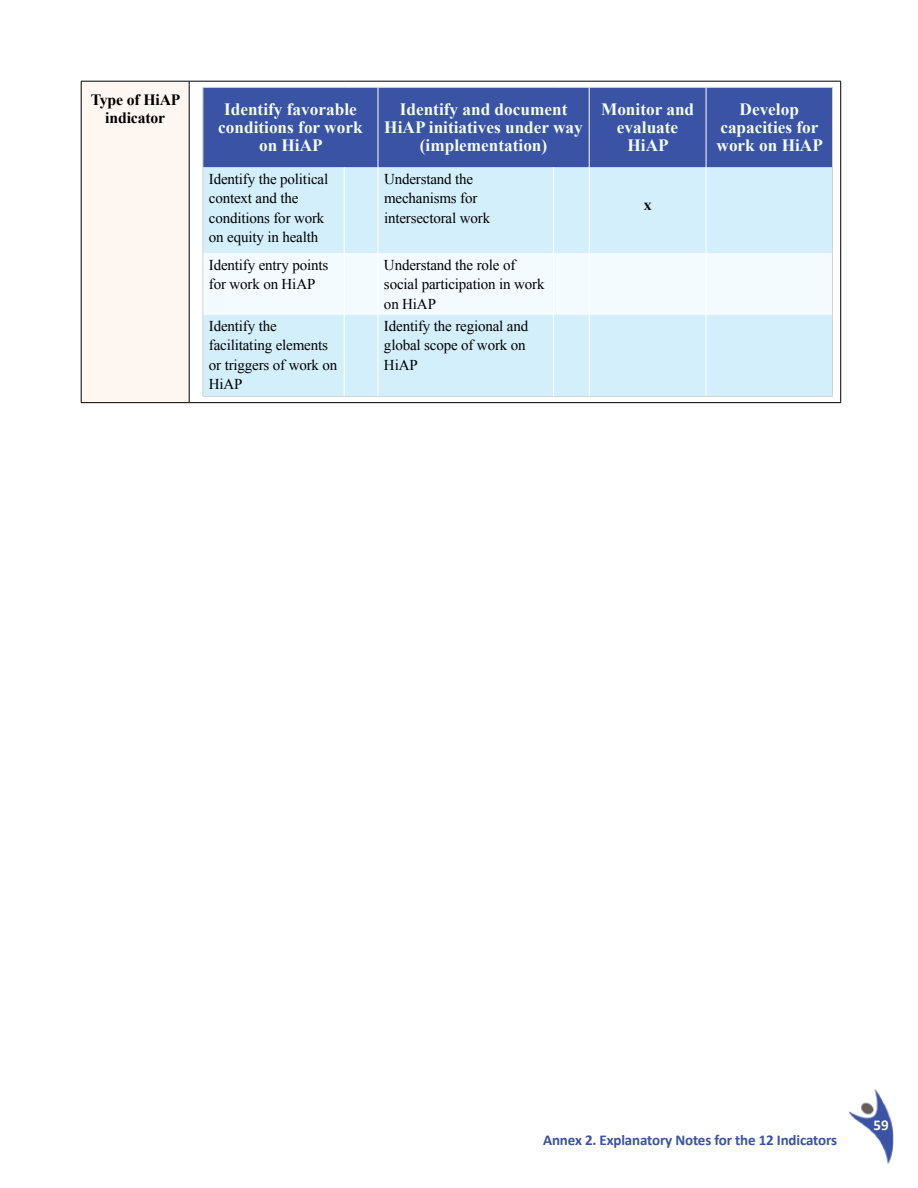
<style>
.page{position:relative;width:918px;height:1188px;background:#fff}
.page>*{position:absolute;margin:0;border:0;box-sizing:border-box;transform-origin:0 0}
.t1{font:700 17.25px/18px "Times New Roman";color:#f4fbfe;text-align:center}
.t2{font:700 15.75px/18px "Times New Roman";letter-spacing:-.01em;color:#000;text-align:center}
.t3{font:15px/19.5px "Times New Roman";letter-spacing:-.01em;color:#000}
.t4{font:700 15px "Calibri";letter-spacing:-.01em;color:#3a53a4}
.t5{font:700 15px "Calibri";color:#fff}
.t6{font:700 15px "Times New Roman";color:#000}
</style>
<div class="page">
<img style="left:849px;top:1089px;width:45px;height:75px">
<div style="left:81px;top:81px;width:108px;height:322px;background:#fef7f1"></div>
<hr style="left:81px;top:81px;width:108px;height:1px;background:#000">
<hr style="left:81px;top:81px;width:1px;height:321px;background:#000">
<hr style="left:189px;top:81px;width:652px;height:1px;background:#000">
<hr style="left:189px;top:81px;width:1px;height:321px;background:#000">
<hr style="left:840px;top:81px;width:1px;height:321px;background:#000">
<hr style="left:81px;top:402px;width:108px;height:1px;background:#000">
<hr style="left:189px;top:402px;width:652px;height:1px;background:#000">
<div style="left:204px;top:88px;width:628px;height:79px;background:#3a53a4"></div>
<div style="left:204px;top:167px;width:628px;height:229px;background:#d4effc"></div>
<div style="left:204px;top:253px;width:628px;height:62px;background:#f4fbfe"></div>
<hr style="left:203px;top:87px;width:141px;height:1px;background:#d1d3d4">
<hr style="left:203px;top:88px;width:1px;height:79px;background:#d1d3d4">
<hr style="left:344px;top:87px;width:34px;height:1px;background:#d1d3d4">
<hr style="left:378px;top:87px;width:176px;height:1px;background:#d1d3d4">
<hr style="left:554px;top:87px;width:35px;height:1px;background:#d1d3d4">
<hr style="left:589px;top:87px;width:117px;height:1px;background:#d1d3d4">
<hr style="left:706px;top:87px;width:127px;height:1px;background:#d1d3d4">
<hr style="left:203px;top:167px;width:1px;height:86px;background:#d1d3d4">
<hr style="left:203px;top:253px;width:1px;height:62px;background:#d1d3d4">
<hr style="left:203px;top:315px;width:1px;height:81px;background:#d1d3d4">
<hr style="left:203px;top:396px;width:141px;height:1px;background:#d1d3d4">
<hr style="left:344px;top:396px;width:34px;height:1px;background:#d1d3d4">
<hr style="left:378px;top:396px;width:176px;height:1px;background:#d1d3d4">
<hr style="left:554px;top:396px;width:35px;height:1px;background:#d1d3d4">
<hr style="left:589px;top:396px;width:117px;height:1px;background:#d1d3d4">
<hr style="left:706px;top:396px;width:127px;height:1px;background:#d1d3d4">
<hr style="left:832px;top:88px;width:1px;height:79px;background:#d1d3d4">
<hr style="left:832px;top:167px;width:1px;height:86px;background:#d1d3d4">
<hr style="left:832px;top:253px;width:1px;height:62px;background:#d1d3d4">
<hr style="left:832px;top:315px;width:1px;height:81px;background:#d1d3d4">
<hr style="left:378px;top:88px;width:1px;height:79px;background:#fff">
<hr style="left:589px;top:88px;width:1px;height:79px;background:#fff">
<hr style="left:706px;top:88px;width:1px;height:79px;background:#fff">
<hr style="left:344px;top:167px;width:1px;height:86px;background:#fff">
<hr style="left:378px;top:167px;width:1px;height:86px;background:#fff">
<hr style="left:553px;top:167px;width:1px;height:86px;background:#fff">
<hr style="left:589px;top:167px;width:1px;height:86px;background:#fff">
<hr style="left:706px;top:167px;width:1px;height:86px;background:#fff">
<hr style="left:344px;top:253px;width:1px;height:62px;background:#fff">
<hr style="left:378px;top:253px;width:1px;height:62px;background:#fff">
<hr style="left:553px;top:253px;width:1px;height:62px;background:#fff">
<hr style="left:589px;top:253px;width:1px;height:62px;background:#fff">
<hr style="left:706px;top:253px;width:1px;height:62px;background:#fff">
<hr style="left:344px;top:315px;width:1px;height:81px;background:#fff">
<hr style="left:378px;top:315px;width:1px;height:81px;background:#fff">
<hr style="left:553px;top:315px;width:1px;height:81px;background:#fff">
<hr style="left:589px;top:315px;width:1px;height:81px;background:#fff">
<hr style="left:706px;top:315px;width:1px;height:81px;background:#fff">
<p class="t2" style="left:91px;top:91px;width:91px">Type of HiAP indicator</p>
<p class="t1" style="left:218px;top:100px;width:146px">Identify favorable conditions for work on HiAP</p>
<p class="t1" style="left:384px;top:100px;width:200px">Identify and document<br>HiAP initiatives under way (implementation)</p>
<p class="t1" style="left:601px;top:100px;width:95px">Monitor and evaluate<br>HiAP</p>
<p class="t1" style="left:717px;top:100px;width:108px">Develop capacities for work on HiAP</p>
<p class="t3" style="left:209px;top:169px;width:121px">Identify the political context and the conditions for work on equity in health</p>
<p class="t3" style="left:384px;top:169px;width:108px">Understand the mechanisms for intersectoral work</p>
<p class="t6" style="left:644px;top:194px;width:9px">x</p>
<p class="t3" style="left:209px;top:255px;width:121px">Identify entry points for work on HiAP</p>
<p class="t3" style="left:384px;top:255px;width:162px">Understand the role of social participation in work on HiAP</p>
<p class="t3" style="left:209px;top:316px;width:130px">Identify the facilitating elements or triggers of work on<br>HiAP</p>
<p class="t3" style="left:384px;top:316px;width:146px">Identify the regional and global scope of work on<br>HiAP</p>
<p class="t4" style="left:543px;top:1129px;width:295px">Annex 2. Explanatory Notes for the 12 Indicators</p>
<p class="t5" style="left:874px;top:1114px;width:17px">59</p>
</div>
